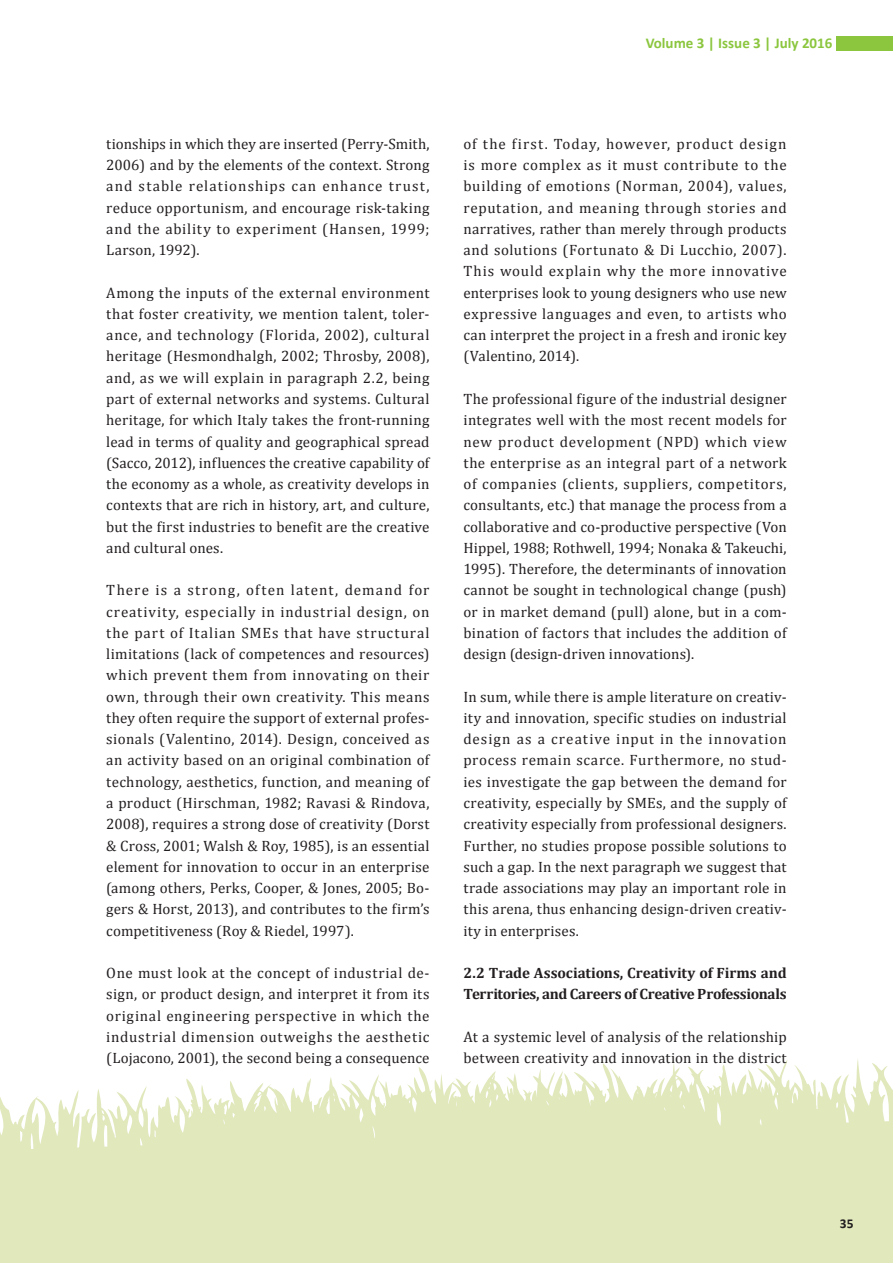
<style>
.page{position:relative;width:893px;height:1263px;background:#fff}
.page>*{position:absolute;margin:0;border:0;box-sizing:border-box;transform-origin:0 0}
.journal{font:15px/21.3px "Cambria";letter-spacing:.015em;color:#231f20;text-align:justify}
.journal-2{font:700 15px/21.3px "Cambria";letter-spacing:-.015em;color:#231f20}
.t1{font:700 15px "Calibri";color:#8bc63e}
.t2{font:700 13.5px "Calibri";color:#231f20}
</style>
<div class="page">
<svg style="left:0;top:1059px;width:893px;height:204px;fill:#e0e8bc"></svg>
<div style="left:836px;top:36px;width:57px;height:15px;background:#8bc63e"></div>
<p class="t1" style="left:646px;top:33px;width:188px">Volume 3 | Issue 3 | July 2016</p>
<p class="journal" style="left:106px;top:133px;width:325px">tionships in which they are inserted (Perry-Smith, 2006) and by the elements of the context. Strong and stable relationships can enhance trust, reduce opportunism, and encourage risk-taking and the ability to experiment (Hansen, 1999; Larson, 1992).</p>
<p class="journal" style="left:106px;top:282px;width:325px">Among the inputs of the external environment that foster creativity, we mention talent, toler&shy;ance, and technology (Florida, 2002), cultural heritage (Hesmondhalgh, 2002; Throsby, 2008), and, as we will explain in paragraph 2.2, being part of external networks and systems. Cultural heritage, for which Italy takes the front-running lead in terms of quality and geographical spread (Sacco, 2012), influences the creative capability of the economy as a whole, as creativity develops in contexts that are rich in history, art, and culture, but the first industries to benefit are the creative and cultural ones.</p>
<p class="journal" style="left:106px;top:579px;width:325px">There is a strong, often latent, demand for creativity, especially in industrial design, on the part of Italian SMEs that have structural limitations (lack of competences and resources) which prevent them from innovating on their own, through their own creativity. This means they often require the support of external profes&shy;sionals (Valentino, 2014). Design, conceived as an activity based on an original combination of technology, aesthetics, function, and meaning of a product (Hirschman, 1982; Ravasi &amp; Rindova, 2008), requires a strong dose of creativity (Dorst &amp; Cross, 2001; Walsh &amp; Roy, 1985), is an essential element for innovation to occur in an enterprise (among others, Perks, Cooper, &amp; Jones, 2005; Bo&shy;gers &amp; Horst, 2013), and contributes to the firm’s competitiveness (Roy &amp; Riedel, 1997).</p>
<p class="journal" style="left:106px;top:962px;width:325px">One must look at the concept of industrial de&shy;sign, or product design, and interpret it from its original engineering perspective in which the industrial dimension outweighs the aesthetic (Lojacono, 2001), the second being a consequence</p>
<p class="journal" style="left:463px;top:133px;width:325px">of the first. Today, however, product design is more complex as it must contribute to the building of emotions (Norman, 2004), values, reputation, and meaning through stories and narratives, rather than merely through products and solutions (Fortunato &amp; Di Lucchio, 2007).<br>This would explain why the more innovative enterprises look to young designers who use new expressive languages and even, to artists who can interpret the project in a fresh and ironic key (Valentino, 2014).</p>
<p class="journal" style="left:463px;top:388px;width:325px">The professional figure of the industrial designer integrates well with the most recent models for new product development (NPD) which view the enterprise as an integral part of a network of companies (clients, suppliers, competitors, consultants, etc.) that manage the process from a collaborative and co-productive perspective (Von Hippel, 1988; Rothwell, 1994; Nonaka &amp; Takeuchi, 1995). Therefore, the determinants of innovation cannot be sought in technological change (push) or in market demand (pull) alone, but in a com&shy;bination of factors that includes the addition of design (design-driven innovations).</p>
<p class="journal" style="left:463px;top:686px;width:325px">In sum, while there is ample literature on creativ&shy;ity and innovation, specific studies on industrial design as a creative input in the innovation process remain scarce. Furthermore, no stud&shy;ies investigate the gap between the demand for creativity, especially by SMEs, and the supply of creativity especially from professional designers.<br>Further, no studies propose possible solutions to such a gap. In the next paragraph we suggest that trade associations may play an important role in this arena, thus enhancing design-driven creativ&shy;ity in enterprises.</p>
<p class="journal-2" style="left:463px;top:962px;width:325px">2.2 Trade Associations, Creativity of Firms and<br>Territories, and Careers of Creative Professionals</p>
<p class="journal" style="left:463px;top:1026px;width:325px">At a systemic level of analysis of the relationship between creativity and innovation in the district</p>
<p class="t2" style="left:840px;top:1214px;width:15px">35</p>
</div>
